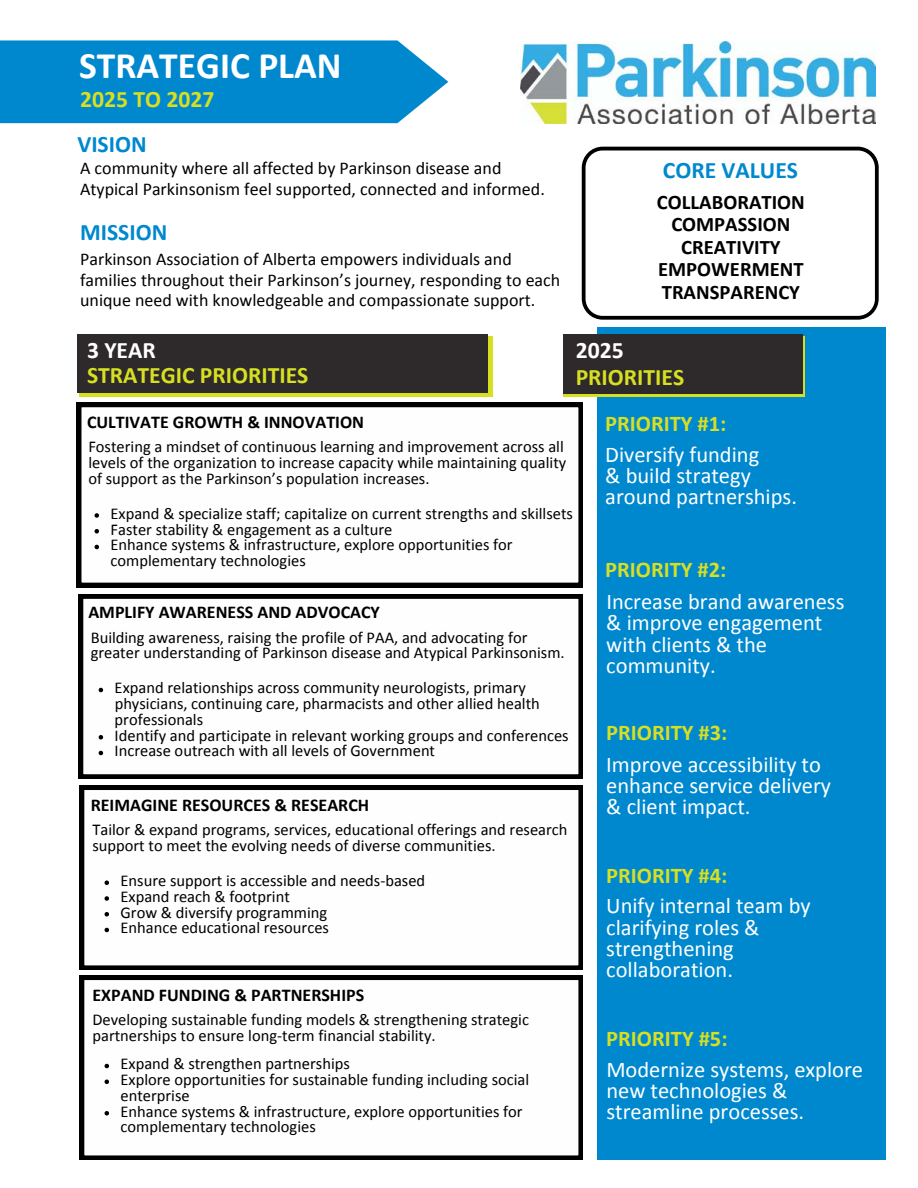
<style>
.page{position:relative;width:918px;height:1188px;background:#fff}
.page>*{position:absolute;margin:0;border:0;box-sizing:border-box;transform-origin:0 0}
.t1{font:700 37.5px "Calibri";color:#fff}
.t2{font:700 23.7px/24.6px "Calibri";color:#d7df21}
.t3{font:700 23.7px "Calibri";color:#0088cf}
.t4{font:22.5px/21.3px "Calibri";color:#fff}
.t5{font:700 20.7px/22.5px "Calibri";color:#000;text-align:center}
.t6{font:18px/20.2px "Calibri";color:#000}
.t7{font:700 18px "Calibri";color:#000}
.t8{font:16.5px/15.8px "Calibri";color:#000}
.s1{color:#fff}
.s2{font-weight:700;color:#d7df21}
</style>
<div class="page">
<div style="left:0;top:40px;width:448px;height:83px;background:#0088cf"></div>
<img style="left:520px;top:41px;width:356px;height:82px">
<div style="left:79px;top:337px;width:413px;height:60px;background:#d7df21"></div>
<div style="left:77px;top:334px;width:410px;height:59px;background:#2e2a2b"></div>
<div style="left:598px;top:328px;width:288px;height:832px;background:#0088cf"></div>
<div style="left:563px;top:337px;width:242px;height:60px;background:#d7df21"></div>
<div style="left:563px;top:334px;width:239px;height:60px;background:#2e2a2b"></div>
<svg style="left:77px;top:403px;width:506px;height:184px"></svg>
<svg style="left:79px;top:594px;width:504px;height:185px"></svg>
<svg style="left:80px;top:786px;width:503px;height:184px"></svg>
<svg style="left:80px;top:976px;width:503px;height:184px"></svg>
<svg style="left:582px;top:147px;width:297px;height:173px"></svg>
<svg style="left:95px;top:513px;width:4px;height:5px"></svg>
<svg style="left:95px;top:529px;width:4px;height:4px"></svg>
<svg style="left:95px;top:545px;width:4px;height:4px"></svg>
<svg style="left:99px;top:688px;width:4px;height:4px"></svg>
<svg style="left:99px;top:735px;width:4px;height:5px"></svg>
<svg style="left:99px;top:751px;width:4px;height:4px"></svg>
<svg style="left:105px;top:880px;width:4px;height:5px"></svg>
<svg style="left:105px;top:896px;width:4px;height:5px"></svg>
<svg style="left:105px;top:912px;width:4px;height:4px"></svg>
<svg style="left:105px;top:928px;width:4px;height:4px"></svg>
<svg style="left:105px;top:1064px;width:4px;height:4px"></svg>
<svg style="left:105px;top:1080px;width:4px;height:4px"></svg>
<svg style="left:105px;top:1111px;width:4px;height:5px"></svg>
<p class="t1" style="left:79px;top:42px;width:264px">STRATEGIC PLAN</p>
<p class="t2" style="left:80px;top:87px;width:136px">2025 TO 2027</p>
<p class="t3" style="left:77px;top:129px;width:71px">VISION</p>
<p class="t6" style="left:80px;top:158px;width:466px">A community where all affected by Parkinson disease and<br>Atypical Parkinsonism feel supported, connected and informed.</p>
<p class="t3" style="left:663px;top:155px;width:137px">CORE VALUES</p>
<p class="t5" style="left:657px;top:190px;width:149px">COLLABORATION<br>COMPASSION<br>CREATIVITY<br>EMPOWERMENT<br>TRANSPARENCY</p>
<p class="t3" style="left:80px;top:217px;width:89px">MISSION</p>
<p class="t6" style="left:80px;top:249px;width:482px">Parkinson Association of Alberta empowers individuals and families throughout their Parkinson’s journey, responding to each unique need with knowledgeable and compassionate support.</p>
<p class="t2" style="left:87px;top:338px;width:223px"><span class="s1">3 YEAR<br></span>STRATEGIC PRIORITIES</p>
<p class="t2" style="left:576px;top:336px;width:110px;line-height:27.3px"><span class="s1">2025<br></span>PRIORITIES</p>
<p class="t7" style="left:87px;top:410px;width:279px">CULTIVATE GROWTH &amp; INNOVATION</p>
<p class="t8" style="left:88px;top:439px;width:480px">Fostering a mindset of continuous learning and improvement across all levels of the organization to increase capacity while maintaining quality of support as the Parkinson’s population increases.</p>
<p class="t8" style="left:111px;top:506px;width:464px">Expand &amp; specialize staff; capitalize on current strengths and skillsets Faster stability &amp; engagement as a culture<br>Enhance systems &amp; infrastructure, explore opportunities for complementary technologies</p>
<p class="t7" style="left:88px;top:601px;width:293px">AMPLIFY AWARENESS AND ADVOCACY</p>
<p class="t8" style="left:91px;top:629px;width:476px">Building awareness, raising the profile of PAA, and advocating for greater understanding of Parkinson disease and Atypical Parkinsonism.</p>
<p class="t8" style="left:115px;top:680px;width:456px">Expand relationships across community neurologists, primary physicians, continuing care, pharmacists and other allied health professionals<br>Identify and participate in relevant working groups and conferences Increase outreach with all levels of Government</p>
<p class="t7" style="left:91px;top:793px;width:280px">REIMAGINE RESOURCES &amp; RESEARCH</p>
<p class="t8" style="left:92px;top:822px;width:477px">Tailor &amp; expand programs, services, educational offerings and research support to meet the evolving needs of diverse communities.</p>
<p class="t8" style="left:121px;top:873px;width:306px">Ensure support is accessible and needs-based Expand reach &amp; footprint<br>Grow &amp; diversify programming<br>Enhance educational resources</p>
<p class="t7" style="left:93px;top:983px;width:273px">EXPAND FUNDING &amp; PARTNERSHIPS</p>
<p class="t8" style="left:92px;top:1012px;width:438px">Developing sustainable funding models &amp; strengthening strategic partnerships to ensure long-term financial stability.</p>
<p class="t8" style="left:121px;top:1056px;width:410px">Expand &amp; strengthen partnerships<br>Explore opportunities for sustainable funding including social enterprise<br>Enhance systems &amp; infrastructure, explore opportunities for complementary technologies</p>
<p class="t4" style="left:605px;top:408px;width:156px;line-height:30.8px"><span class="s2">PRIORITY #1:<br></span>Diversify funding</p>
<p class="t4" style="left:605px;top:465px;width:193px">&amp; build strategy around partnerships.</p>
<p class="t4" style="left:605px;top:554px;width:241px;line-height:31.7px"><span class="s2">PRIORITY #2:<br></span>Increase brand awareness</p>
<p class="t4" style="left:606px;top:612px;width:218px">&amp; improve engagement with clients &amp; the community.</p>
<p class="t4" style="left:606px;top:717px;width:216px;line-height:31.7px"><span class="s2">PRIORITY #3:<br></span>Improve accessibility to</p>
<p class="t4" style="left:606px;top:775px;width:226px">enhance service delivery &amp; client impact.</p>
<p class="t4" style="left:606px;top:860px;width:206px;line-height:30.5px"><span class="s2">PRIORITY #4:<br></span>Unify internal team by</p>
<p class="t4" style="left:606px;top:917px;width:155px">clarifying roles &amp; strengthening collaboration.</p>
<p class="t4" style="left:606px;top:1023px;width:258px;line-height:30.6px"><span class="s2">PRIORITY #5:<br></span>Modernize systems, explore</p>
<p class="t4" style="left:606px;top:1080px;width:199px">new technologies &amp; streamline processes.</p>
</div>
